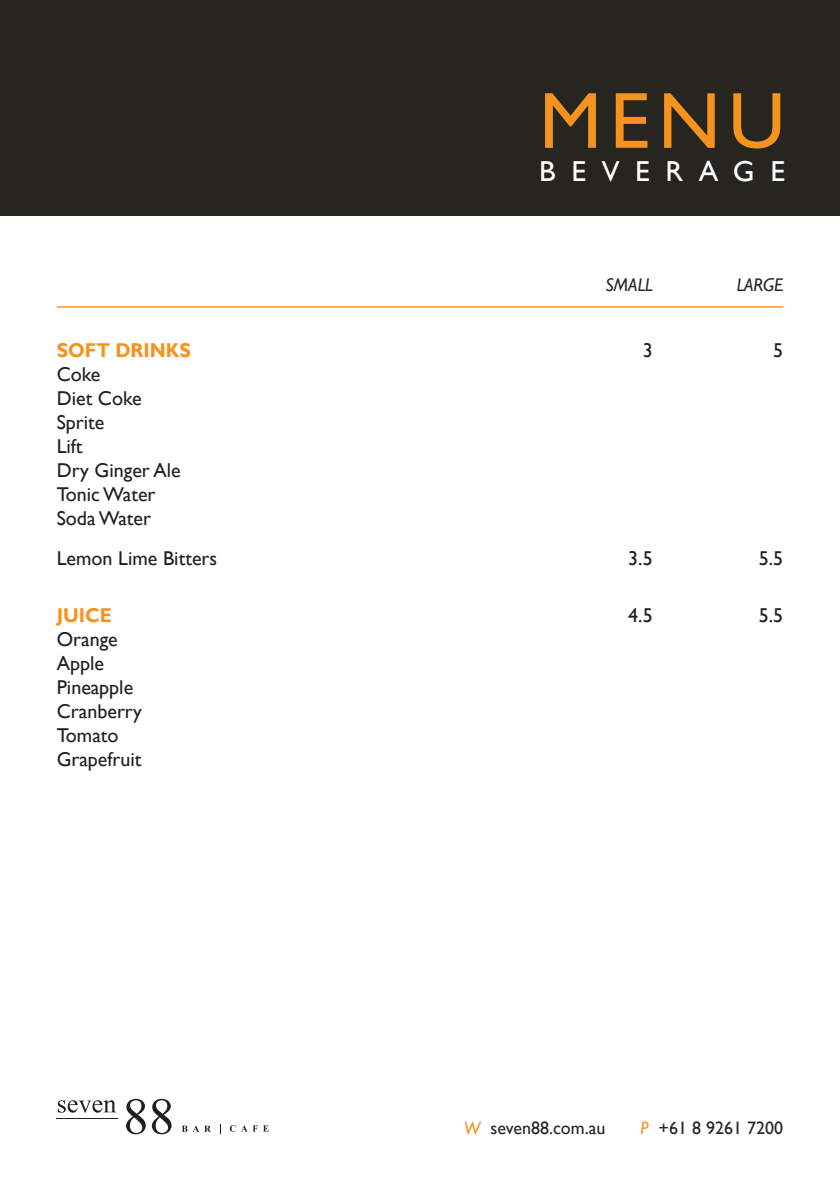
<style>
.page{position:relative;width:840px;height:1191px;background:#fff}
.page>*{position:absolute;margin:0;border:0;box-sizing:border-box;transform-origin:0 0}
.t1{font:80px "Gill Sans";color:#f6921e}
.t2{font:28.8px "Gill Sans";letter-spacing:.53em;color:#fff}
.t3{font:20px "Gill Sans";color:#231f20}
.t4{font:700 20px "Gill Sans";color:#f6921e;scale:.95 1}
.t5{font:italic 18.4px "Gill Sans";color:#272520}
.t6{font:18px "Gill Sans";color:#272520}
.s1{font-style:italic;color:#f6921e}
</style>
<div class="page">
<div style="left:0;top:0;width:839px;height:215px;background:#272520"></div>
<svg style="left:58px;top:1100px;width:58px;height:12px"></svg>
<svg style="left:126px;top:1098px;width:20px;height:36px"></svg>
<svg style="left:152px;top:1098px;width:19px;height:36px"></svg>
<svg style="left:182px;top:1125px;width:28px;height:6px"></svg>
<svg style="left:230px;top:1125px;width:5px;height:6px"></svg>
<svg style="left:241px;top:1125px;width:27px;height:6px"></svg>
<hr style="left:57px;top:1118px;width:61px;height:1px;background:#231f20">
<hr style="left:57px;top:306px;width:725px;height:2px;background:#f6921e">
<p class="t1" style="left:539px;top:74px;width:247px">MENU</p>
<p class="t2" style="left:539px;top:155px;width:247px">BEVERAGE</p>
<p class="t5" style="left:605px;top:274px;width:49px">SMALL</p>
<p class="t5" style="left:736px;top:274px;width:48px">LARGE</p>
<p class="t4" style="left:57px;top:339px;width:143px">SOFT DRINKS</p>
<p class="t3" style="left:642px;top:339px;width:11px">3</p>
<p class="t3" style="left:772px;top:339px;width:11px">5</p>
<p class="t3" style="left:57px;top:363px;width:45px">Coke</p>
<p class="t3" style="left:57px;top:387px;width:86px">Diet Coke</p>
<p class="t3" style="left:57px;top:411px;width:49px">Sprite</p>
<p class="t3" style="left:57px;top:435px;width:27px">Lift</p>
<p class="t3" style="left:57px;top:459px;width:125px">Dry Ginger Ale</p>
<p class="t3" style="left:57px;top:483px;width:100px">Tonic Water</p>
<p class="t3" style="left:57px;top:507px;width:96px">Soda Water</p>
<p class="t3" style="left:57px;top:547px;width:162px">Lemon Lime Bitters</p>
<p class="t3" style="left:628px;top:547px;width:26px">3.5</p>
<p class="t3" style="left:758px;top:547px;width:26px">5.5</p>
<p class="t4" style="left:57px;top:603px;width:59px">JUICE</p>
<p class="t3" style="left:628px;top:603px;width:26px">4.5</p>
<p class="t3" style="left:758px;top:603px;width:26px">5.5</p>
<p class="t3" style="left:57px;top:627px;width:63px">Orange</p>
<p class="t3" style="left:57px;top:651px;width:49px">Apple</p>
<p class="t3" style="left:57px;top:675px;width:78px">Pineapple</p>
<p class="t3" style="left:57px;top:699px;width:87px">Cranberry</p>
<p class="t3" style="left:57px;top:723px;width:63px">Tomato</p>
<p class="t3" style="left:57px;top:747px;width:86px">Grapefruit</p>
<p class="t6" style="left:463px;top:1117px;width:143px"><span class="s1">W</span> seven88.com.au</p>
<p class="t6" style="left:640px;top:1117px;width:144px"><span class="s1">P</span> +61 8 9261 7200</p>
</div>
